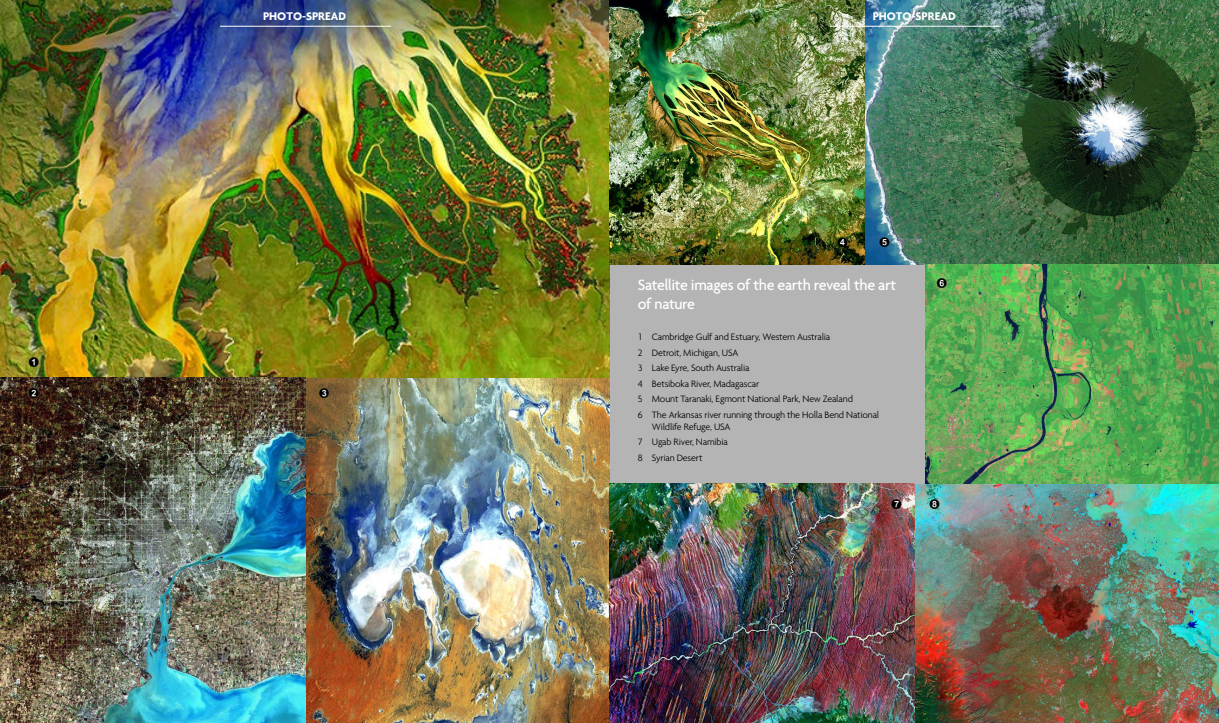
<style>
.page{position:relative;width:1219px;height:723px;background:#fff}
.page>*{position:absolute;margin:0;border:0;box-sizing:border-box;transform-origin:0 0}
.t1{font:500 16px/19.2px "Agenda";letter-spacing:-.03em;color:#fff}
.t2{font:700 12px "Agenda";color:#fff}
.t3{font:300 10px/15.5px "Agenda";letter-spacing:-.02em;color:#000}
</style>
<div class="page">
<img style="left:0;top:0;width:610px;height:723px">
<hr style="left:220px;top:26px;width:171px;height:1px;background:#fff">
<img style="left:610px;top:484px;width:609px;height:239px">
<div style="left:610px;top:264px;width:315px;height:220px;background:#b5b4b4"></div>
<img style="left:609px;top:0;width:610px;height:264px">
<img style="left:925px;top:264px;width:294px;height:220px">
<hr style="left:829px;top:26px;width:172px;height:1px;background:#fff">
<svg style="left:29px;top:358px;width:10px;height:9px"></svg>
<svg style="left:29px;top:388px;width:10px;height:10px"></svg>
<svg style="left:892px;top:499px;width:9px;height:10px"></svg>
<svg style="left:930px;top:499px;width:9px;height:10px"></svg>
<svg style="left:937px;top:278px;width:10px;height:10px"></svg>
<svg style="left:880px;top:237px;width:9px;height:9px"></svg>
<svg style="left:320px;top:388px;width:9px;height:10px"></svg>
<svg style="left:838px;top:237px;width:10px;height:9px"></svg>
<p class="t2" style="left:263px;top:9px;width:85px">PHOTO-SPREAD</p>
<p class="t2" style="left:873px;top:9px;width:85px">PHOTO-SPREAD</p>
<h1 class="t1" style="left:638px;top:275px;width:260px">Satellite images of the earth reveal the art of nature</h1>
<p class="t3" style="left:638px;top:329px;width:243px">1 Cambridge Gulf and Estuary, Western Australia<br>2 Detroit, Michigan, USA<br>3 Lake Eyre, South Australia<br>4 Betsiboka River, Madagascar<br>5 Mount Taranaki, Egmont National Park, New Zealand<br>6 The Arkansas river running through the Holla Bend National</p>
<p class="t3" style="left:638px;top:419px;width:94px;text-indent:14px">Wildlife Refuge, USA<br>7 Ugab River, Namibia<br>8 Syrian Desert</p>
</div>
